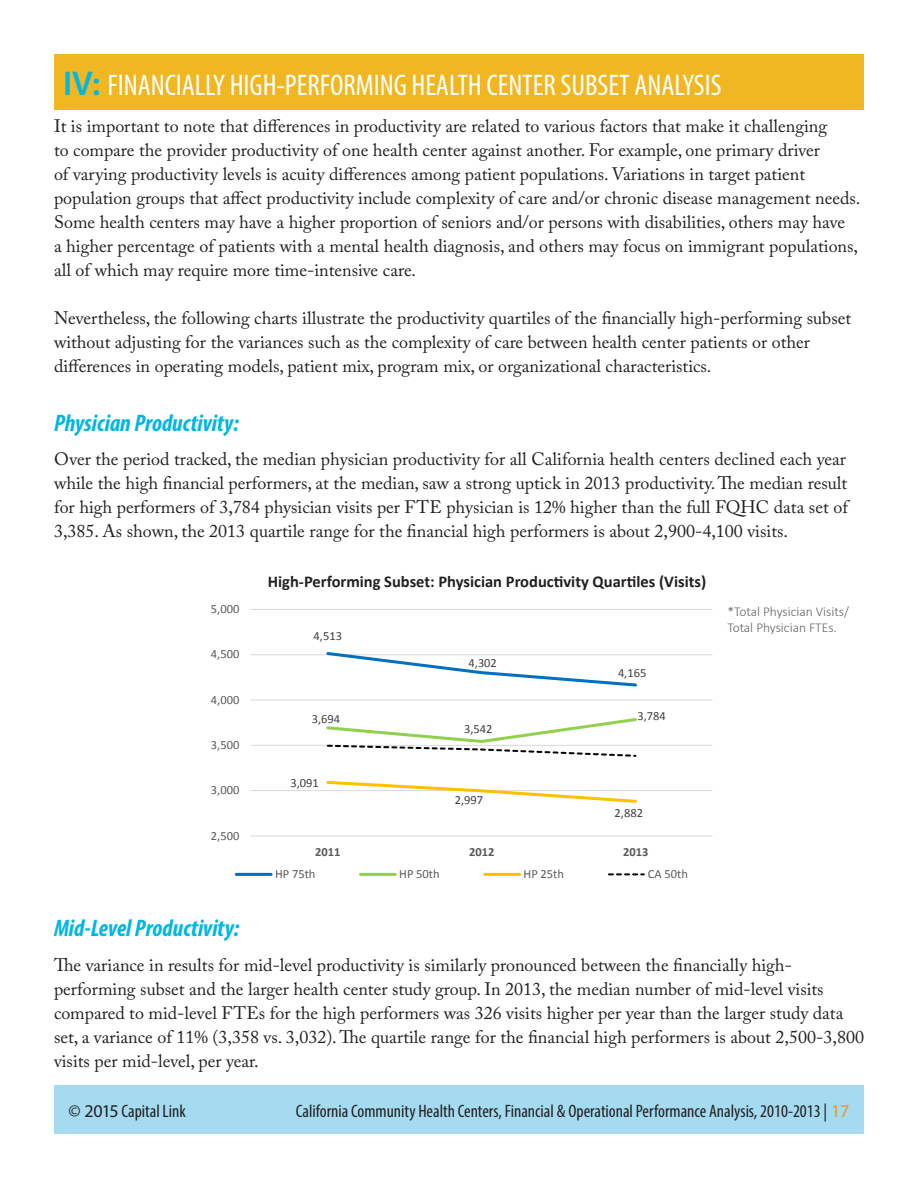
<style>
.page{position:relative;width:918px;height:1188px;background:#fff}
.page>*{position:absolute;margin:0;border:0;box-sizing:border-box;transform-origin:0 0}
.t1{font:condensed 30px "Myriad Pro";color:#fff}
.Subsection_header_gr{font:italic 700 condensed 24px "Myriad Pro";color:#00b7e0}
.Introduction_Paragra{font:18px/24px "Adobe Caslon Pro";color:#231f20}
.t2{font:condensed 18px "Myriad Pro";color:#231f20}
.t3{font:700 16.5px "Calibri";color:#231f20}
.Graph_Text{font:300 13.5px/16.5px "Calibri";color:#636366}
.t4{font:12.45px "Calibri";color:#595959}
.t5{font:12.45px "Calibri";color:#404040}
.t6{font:700 12.45px "Calibri";color:#595959}
.s1{font-weight:600;font-stretch:normal;font-size:34.5px;color:#00b7e0}
.s2{font-stretch:normal}
.s3{font-stretch:normal;color:#e49a20}
</style>
<div class="page">
<div style="left:54px;top:1086px;width:810px;height:48px;background:#a4dbf0"></div>
<div style="left:54px;top:54px;width:810px;height:56px;background:#f1b722"></div>
<hr style="left:251px;top:790px;width:462px;height:1px;background:#d9d9d9">
<hr style="left:251px;top:745px;width:462px;height:1px;background:#d9d9d9">
<hr style="left:251px;top:699px;width:462px;height:2px;background:#d9d9d9">
<hr style="left:251px;top:654px;width:462px;height:1px;background:#d9d9d9">
<hr style="left:251px;top:609px;width:462px;height:1px;background:#d9d9d9">
<hr style="left:251px;top:835px;width:462px;height:1px;background:#d9d9d9">
<svg style="left:324px;top:652px;width:315px;height:35px"></svg>
<svg style="left:326px;top:780px;width:311px;height:23px"></svg>
<svg style="left:326px;top:718px;width:311px;height:39px"></svg>
<hr style="left:236px;top:873px;width:35px;height:3px;background:#0070c0">
<hr style="left:360px;top:873px;width:35px;height:3px;background:#92d050">
<hr style="left:485px;top:873px;width:35px;height:3px;background:#ffc000">
<svg style="left:609px;top:873px;width:35px;height:2px"></svg>
<p class="t1" style="left:63px;top:67px;width:660px"><span class="s1">IV:</span> FINANCIALLY HIGH-PERFORMING HEALTH CENTER SUBSET ANALYSIS</p>
<p class="Introduction_Paragra" style="left:54px;top:114px;width:808px">It is important to note that differences in productivity are related to various factors that make it challenging<br>to compare the provider productivity of one health center against another. For example, one primary driver<br>of varying productivity levels is acuity differences among patient populations. Variations in target patient population groups that affect productivity include complexity of care and/or chronic disease management needs.<br>Some health centers may have a higher proportion of seniors and/or persons with disabilities, others may have<br>a higher percentage of patients with a mental health diagnosis, and others may focus on immigrant populations, all of which may require more time-intensive care.</p>
<p class="Introduction_Paragra" style="left:54px;top:306px;width:799px">Nevertheless, the following charts illustrate the productivity quartiles of the financially high-performing subset without adjusting for the variances such as the complexity of care between health center patients or other differences in operating models, patient mix, program mix, or organizational characteristics.</p>
<p class="Subsection_header_gr" style="left:54px;top:408px;width:186px">Physician Productivity:</p>
<p class="Introduction_Paragra" style="left:54px;top:447px;width:795px;text-align:justify">Over the period tracked, the median physician productivity for all California health centers declined each year while the high financial performers, at the median, saw a strong uptick in 2013 productivity. The median result for high performers of 3,784 physician visits per FTE physician is 12% higher than the full FQHC data set of 3,385. As shown, the 2013 quartile range for the financial high performers is about 2,900-4,100 visits.</p>
<p class="t4" style="left:211px;top:601px;width:30px">5,000</p>
<p class="t4" style="left:211px;top:646px;width:30px">4,500</p>
<p class="t4" style="left:211px;top:692px;width:30px">4,000</p>
<p class="t4" style="left:211px;top:737px;width:30px">3,500</p>
<p class="t4" style="left:211px;top:782px;width:30px">3,000</p>
<p class="t4" style="left:211px;top:828px;width:30px">2,500</p>
<p class="t3" style="left:268px;top:571px;width:440px">High-Performing Subset: Physician Productivity Quartiles (Visits)</p>
<p class="t5" style="left:314px;top:628px;width:30px">4,513</p>
<p class="t5" style="left:312px;top:711px;width:30px">3,694</p>
<p class="t5" style="left:290px;top:775px;width:30px">3,091</p>
<p class="t5" style="left:469px;top:655px;width:30px">4,302</p>
<p class="t5" style="left:464px;top:721px;width:30px">3,542</p>
<p class="t5" style="left:455px;top:792px;width:30px">2,997</p>
<p class="t5" style="left:618px;top:665px;width:30px">4,165</p>
<p class="t5" style="left:637px;top:708px;width:30px">3,784</p>
<p class="t5" style="left:615px;top:805px;width:30px">2,882</p>
<p class="t6" style="left:315px;top:844px;width:27px">2011</p>
<p class="t6" style="left:469px;top:844px;width:27px">2012</p>
<p class="t6" style="left:623px;top:844px;width:27px">2013</p>
<p class="t4" style="left:275px;top:866px;width:42px">HP 75th</p>
<p class="t4" style="left:399px;top:866px;width:42px">HP 50th</p>
<p class="t4" style="left:524px;top:866px;width:42px">HP 25th</p>
<p class="t4" style="left:648px;top:866px;width:42px">CA 50th</p>
<p class="Graph_Text" style="left:727px;top:603px;width:123px">*Total Physician Visits/<br>Total Physician FTEs.</p>
<p class="Subsection_header_gr" style="left:54px;top:913px;width:187px">Mid-Level Productivity:</p>
<p class="Introduction_Paragra" style="left:54px;top:952px;width:812px">The variance in results for mid-level productivity is similarly pronounced between the financially high&shy;performing subset and the larger health center study group. In 2013, the median number of mid-level visits compared to mid-level FTEs for the high performers was 326 visits higher per year than the larger study data set, a variance of 11% (3,358 vs. 3,032). The quartile range for the financial high performers is about 2,500-3,800 visits per mid-level, per year.</p>
<p class="t2" style="left:69px;top:1100px;width:119px"><span class="s2">© 2015</span> Capital Link</p>
<p class="t2" style="left:296px;top:1100px;width:555px">California Community Health Centers, Financial &amp; Operational Performance Analysis, 2010-2013 | <span class="s3">17</span></p>
</div>
